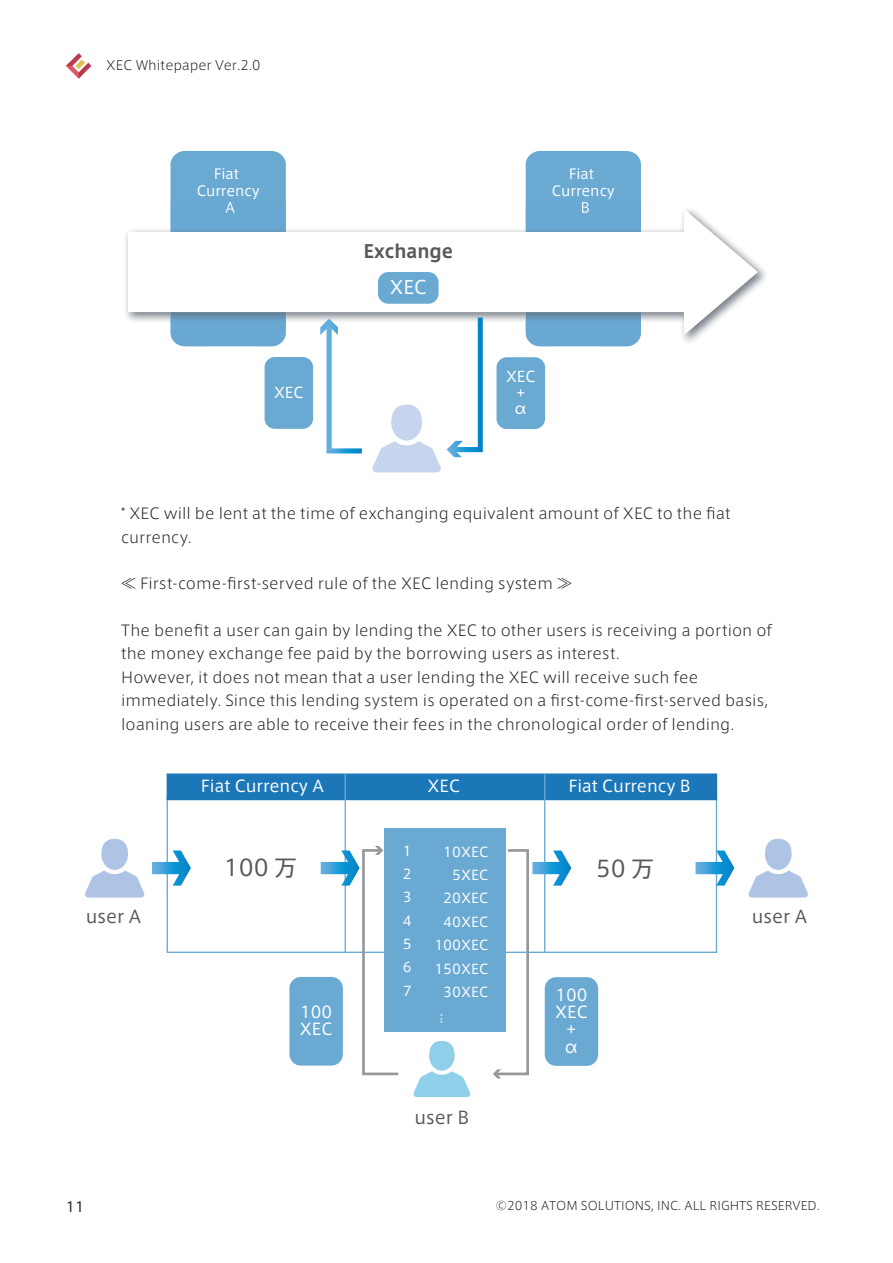
<style>
.page{position:relative;width:893px;height:1263px;background:#fff}
.page>*{position:absolute;margin:0;border:0;box-sizing:border-box;transform-origin:0 0}
.t1{font:22.5px "Axis Std";color:#59595b}
.t2{font:18.15px "Axis Std";color:#fff}
.t3{font:700 18px "Axis Std";color:#59595b}
.t4{font:17.4px "Axis Std";color:#59595b}
.t5{font:16.05px/17.4px "Axis Std";color:#fff}
.t6{font:300 14.85px/23.4px "Axis Std";letter-spacing:.005em;color:#231f20}
.t7{font:14.55px/15.8px "Axis Std";color:#fff;text-align:center}
.t8{font:13.8px/17px "Axis Std";color:#fff;text-align:center}
.t9{font:13.8px "Axis Std";color:#231f20}
.t10{font:13.35px/23.4px "Axis Std";color:#fff}
.t11{font:300 12.75px "Axis Std";color:#231f20}
.t12{font:300 11.7px "Axis Std";color:#231f20}
</style>
<div class="page">
<svg style="left:66px;top:53px;width:25px;height:26px"></svg>
<div style="left:289px;top:977px;width:54px;height:88px;background:#69a9d2;border-radius:11px"></div>
<div style="left:167px;top:773px;width:550px;height:27px;background:#1b77b7;border:1px solid #1b77b7"></div>
<hr style="left:345px;top:774px;width:1px;height:178px;background:#69a9d2">
<hr style="left:544px;top:774px;width:1px;height:178px;background:#69a9d2">
<div style="left:429px;top:1041px;width:26px;height:30px;background:#8fcfea;border-radius:50%"></div>
<svg style="left:413px;top:1071px;width:57px;height:26px"></svg>
<div style="left:384px;top:828px;width:122px;height:204px;background:#69a9d2"></div>
<div style="left:545px;top:977px;width:53px;height:89px;background:#69a9d2;border-radius:11px"></div>
<svg style="left:152px;top:850px;width:39px;height:36px"></svg>
<svg style="left:321px;top:846px;width:78px;height:230px"></svg>
<svg style="left:493px;top:848px;width:78px;height:230px"></svg>
<svg style="left:695px;top:850px;width:39px;height:36px"></svg>
<div style="left:101px;top:839px;width:27px;height:31px;background:#adc4e5;border-radius:50%"></div>
<svg style="left:85px;top:870px;width:60px;height:27px"></svg>
<div style="left:765px;top:839px;width:27px;height:31px;background:#adc4e5;border-radius:50%"></div>
<svg style="left:748px;top:870px;width:60px;height:27px"></svg>
<div style="left:171px;top:151px;width:115px;height:195px;background:#69a9d2;border-radius:14px"></div>
<div style="left:526px;top:151px;width:115px;height:195px;background:#69a9d2;border-radius:14px"></div>
<img style="left:125px;top:202px;width:82px;height:145px">
<img style="left:599px;top:265px;width:167px;height:82px">
<img style="left:171px;top:202px;width:115px;height:144px">
<img style="left:221px;top:202px;width:4px;height:7px">
<svg style="left:225px;top:202px;width:10px;height:7px"></svg>
<img style="left:526px;top:335px;width:115px;height:11px">
<svg style="left:582px;top:202px;width:7px;height:7px"></svg>
<svg style="left:128px;top:209px;width:630px;height:126px"></svg>
<div style="left:378px;top:272px;width:61px;height:32px;background:#69a9d2;border-radius:10px"></div>
<div style="left:265px;top:357px;width:48px;height:72px;background:#69a9d2;border-radius:10px"></div>
<div style="left:496px;top:357px;width:49px;height:72px;background:#69a9d2;border-radius:10px"></div>
<svg style="left:320px;top:319px;width:42px;height:134px"></svg>
<svg style="left:447px;top:318px;width:36px;height:139px"></svg>
<div style="left:391px;top:405px;width:31px;height:36px;background:#c6d5ed;border-radius:50%"></div>
<svg style="left:372px;top:441px;width:69px;height:31px"></svg>
<p class="t11" style="left:106px;top:56px;width:156px">XEC Whitepaper Ver.2.0</p>
<p class="t8" style="left:197px;top:164px;width:65px">Fiat<br>Currency</p>
<p class="t8" style="left:552px;top:164px;width:65px">Fiat<br>Currency</p>
<p class="t7" style="left:274px;top:383px;width:31px">XEC</p>
<p class="t3" style="left:363px;top:238px;width:91px">Exchange</p>
<p class="t2" style="left:390px;top:273px;width:38px">XEC</p>
<p class="t7" style="left:506px;top:368px;width:31px">XEC +<br>α</p>
<p class="t6" style="left:121px;top:501px;width:611px">* XEC will be lent at the time of exchanging equivalent amount of XEC to the fiat currency.</p>
<p class="t6" style="left:121px;top:571px;width:452px">≪ First-come-first-served rule of the XEC lending system ≪</p>
<p class="t6" style="left:121px;top:618px;width:652px">The benefit a user can gain by lending the XEC to other users is receiving a portion of the money exchange fee paid by the borrowing users as interest.<br>However it, does not mean that a user lending the XEC will receive such fee immediately. Since this lending system is operated on a first-come-first-served basis, loaning users are able to receive their fees in the chronological order of lending.</p>
<p class="t4" style="left:86px;top:904px;width:57px">user A</p>
<p class="t5" style="left:201px;top:776px;width:124px">Fiat Currency A</p>
<h1 class="t1" style="left:224px;top:851px;width:75px">100 万</h1>
<p class="t5" style="left:300px;top:1002px;width:34px">100<br>XEC</p>
<p class="t9" style="left:66px;top:1196px;width:20px">11</p>
<p class="t5" style="left:428px;top:776px;width:34px">XEC</p>
<p class="t10" style="left:401px;top:838px;width:15px">1<br>２<br>3<br>4<br>5<br>6<br>7</p>
<p class="t10" style="left:434px;top:839px;width:55px;text-align:right">10XEC<br>5XEC<br>20XEC<br>40XEC<br>100XEC<br>150XEC<br>30XEC</p>
<p class="t10" style="left:458px;top:1013px;width:13px;rotate:90deg">...</p>
<p class="t4" style="left:414px;top:1104px;width:56px">user B</p>
<p class="t5" style="left:568px;top:776px;width:124px">Fiat Currency B</p>
<h1 class="t1" style="left:596px;top:852px;width:60px">50 万</h1>
<p class="t5" style="left:555px;top:985px;width:34px;text-align:center">100<br>XEC +<br>α</p>
<p class="t4" style="left:752px;top:904px;width:57px">user A</p>
<p class="t12" style="left:495px;top:1197px;width:326px">©2018 ATOM SOLUTIONS, INC. ALL RIGHTS RESERVED.</p>
</div>
